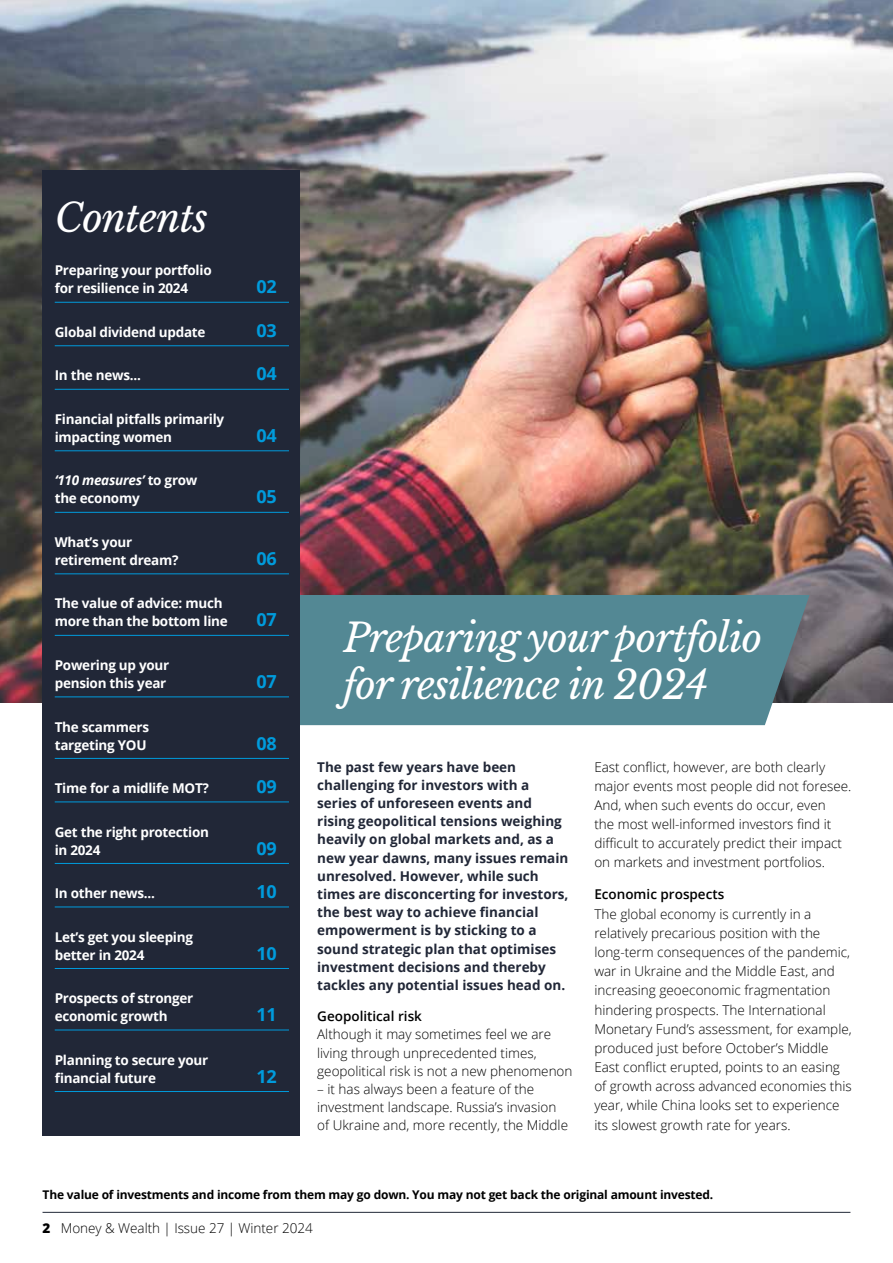
<style>
.page{position:relative;width:893px;height:1263px;background:#fff}
.page>*{position:absolute;margin:0;border:0;box-sizing:border-box;transform-origin:0 0}
.t1{font:italic 39px/46.5px "Libre Baskerville";letter-spacing:-.02em;color:#fff}
.t2{font:700 18px "Open Sans";letter-spacing:-.02em;color:#009bdc}
.t3{font:300 13.5px/19.2px "Open Sans";color:#000}
.t4{font:700 13.5px/18px "Open Sans";letter-spacing:-.02em;color:#fff}
.t5{font:700 13.5px/18.1px "Open Sans";color:#212737}
.t6{font:600 13.5px "Open Sans";color:#000}
.t7{font:700 12px "Open Sans";letter-spacing:-.015em;color:#000}
.s1{font-style:italic}
.s2{font-weight:800}
</style>
<div class="page">
<hr style="left:43px;top:1212px;width:807px;height:1px;background:#212737">
<img style="left:0;top:0;width:893px;height:702px">
<div style="left:300px;top:595px;width:509px;height:130px;background:#538894"></div>
<div style="left:43px;top:170px;width:257px;height:965px;background:#212737"></div>
<hr style="left:55px;top:302px;width:234px;height:1px;background:#009bdc">
<hr style="left:55px;top:345px;width:234px;height:1px;background:#009bdc">
<hr style="left:55px;top:389px;width:234px;height:1px;background:#009bdc">
<hr style="left:55px;top:450px;width:234px;height:1px;background:#009bdc">
<hr style="left:55px;top:512px;width:234px;height:1px;background:#009bdc">
<hr style="left:55px;top:573px;width:234px;height:1px;background:#009bdc">
<hr style="left:55px;top:635px;width:234px;height:1px;background:#009bdc">
<hr style="left:55px;top:696px;width:234px;height:1px;background:#009bdc">
<hr style="left:55px;top:758px;width:234px;height:1px;background:#009bdc">
<hr style="left:55px;top:801px;width:234px;height:1px;background:#009bdc">
<hr style="left:55px;top:863px;width:234px;height:1px;background:#009bdc">
<hr style="left:55px;top:906px;width:234px;height:1px;background:#009bdc">
<hr style="left:55px;top:968px;width:234px;height:1px;background:#009bdc">
<hr style="left:55px;top:1029px;width:234px;height:1px;background:#009bdc">
<hr style="left:55px;top:1091px;width:234px;height:1px;background:#009bdc">
<h1 class="t1" style="left:55px;top:195px;width:155px">Contents</h1>
<p class="t4" style="left:55px;top:261px;width:158px">Preparing your portfolio for resilience in 2024</p>
<h2 class="t2" style="left:257px;top:274px;width:22px">02</h2>
<p class="t4" style="left:55px;top:323px;width:152px">Global dividend update</p>
<h2 class="t2" style="left:257px;top:318px;width:22px">03</h2>
<p class="t4" style="left:55px;top:366px;width:88px">In the news...</p>
<h2 class="t2" style="left:257px;top:361px;width:22px">04</h2>
<p class="t4" style="left:55px;top:410px;width:171px">Financial pitfalls primarily impacting women</p>
<h2 class="t2" style="left:257px;top:423px;width:22px">04</h2>
<p class="t4" style="left:55px;top:471px;width:144px"><span class="s1">‘110 measures’</span> to grow the economy</p>
<p class="t4" style="left:55px;top:533px;width:125px">What’s your retirement dream?</p>
<p class="t4" style="left:55px;top:594px;width:175px">The value of advice: much more than the bottom line</p>
<p class="t4" style="left:55px;top:656px;width:116px">Powering up your pension this year</p>
<p class="t4" style="left:55px;top:717px;width:96px">The scammers targeting YOU</p>
<h2 class="t2" style="left:257px;top:484px;width:22px">05</h2>
<h2 class="t2" style="left:257px;top:546px;width:22px">06</h2>
<h2 class="t2" style="left:257px;top:607px;width:22px">07</h2>
<h2 class="t2" style="left:257px;top:669px;width:22px">07</h2>
<h2 class="t2" style="left:257px;top:730px;width:22px">08</h2>
<p class="t4" style="left:55px;top:779px;width:156px">Time for a midlife MOT?</p>
<h2 class="t2" style="left:257px;top:774px;width:22px">09</h2>
<p class="t4" style="left:55px;top:822px;width:156px">Get the right protection in 2024</p>
<h2 class="t2" style="left:257px;top:835px;width:22px">09</h2>
<p class="t4" style="left:55px;top:884px;width:102px">In other news...</p>
<h2 class="t2" style="left:257px;top:879px;width:22px">10</h2>
<p class="t4" style="left:55px;top:927px;width:140px">Let’s get you sleeping better in 2024</p>
<h2 class="t2" style="left:257px;top:940px;width:22px">10</h2>
<p class="t4" style="left:55px;top:989px;width:140px">Prospects of stronger economic growth</p>
<p class="t4" style="left:55px;top:1050px;width:155px">Planning to secure your financial future</p>
<h2 class="t2" style="left:257px;top:1002px;width:22px">11</h2>
<h2 class="t2" style="left:257px;top:1063px;width:22px">12</h2>
<h1 class="t1" style="left:344px;top:615px;width:420px">Preparing your portfolio for resilience in 2024</h1>
<p class="t5" style="left:317px;top:757px;width:253px">The past few years have been challenging for investors with a series of unforeseen events and rising geopolitical tensions weighing heavily on global markets and, as a new year dawns, many issues remain unresolved. However, while such times are disconcerting for investors, the best way to achieve financial empowerment is by sticking to a sound strategic plan that optimises investment decisions and thereby tackles any potential issues head on.</p>
<p class="t6" style="left:317px;top:1007px;width:106px">Geopolitical risk</p>
<p class="t3" style="left:317px;top:1025px;width:257px;line-height:18.1px">Although it may sometimes feel we are living through unprecedented times, geopolitical risk is not a new phenomenon</p>
<p class="t3" style="left:317px;top:1079px;width:252px;line-height:18.1px">– it has always been a feature of the investment landscape. Russia’s invasion of Ukraine and, more recently, the Middle</p>
<p class="t3" style="left:594px;top:757px;width:259px">East conflict, however, are both clearly major events most people did not foresee.<br>And, when such events do occur, even<br>the most well-informed investors find it difficult to accurately predict their impact on markets and investment portfolios.</p>
<p class="t6" style="left:594px;top:885px;width:131px">Economic prospects</p>
<p class="t3" style="left:594px;top:904px;width:259px">The global economy is currently in a relatively precarious position with the long-term consequences of the pandemic, war in Ukraine and the Middle East, and increasing geoeconomic fragmentation hindering prospects. The International Monetary Fund’s assessment, for example, produced just before October’s Middle East conflict erupted, points to an easing of growth across advanced economies this year, while China looks set to experience its slowest growth rate for years.</p>
<p class="t7" style="left:43px;top:1186px;width:672px">The value of investments and income from them may go down. You may not get back the original amount invested.</p>
<p class="t3" style="left:43px;top:1218px;width:272px"><span class="s2">2</span> Money &amp; Wealth | Issue 27 | Winter 2024</p>
</div>
